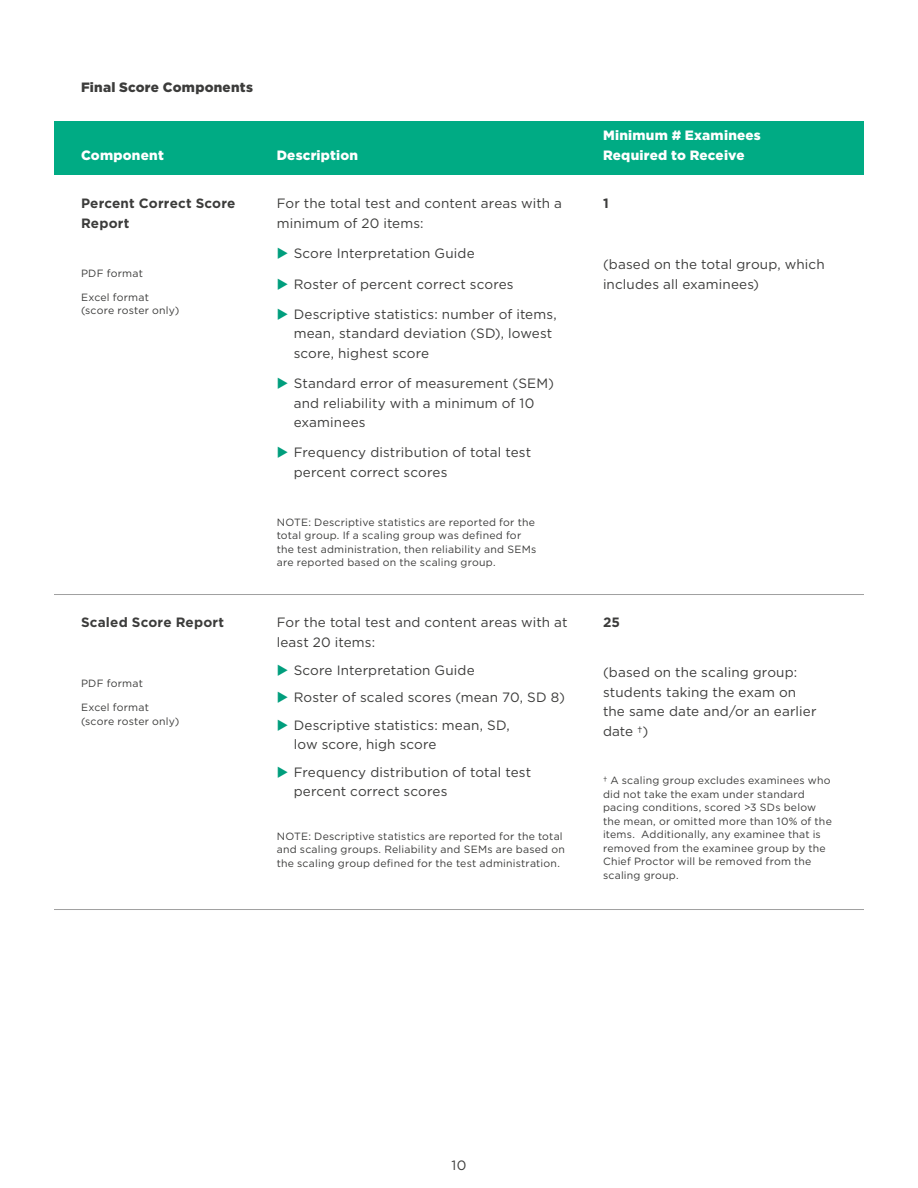
<style>
.page{position:relative;width:918px;height:1188px;background:#fff}
.page>*{position:absolute;margin:0;border:0;box-sizing:border-box;transform-origin:0 0}
.t1{font:13.5px/19.5px "Gotham";letter-spacing:.01em;color:#3c3c3b}
.t2{font:900 13.5px/19.5px "Gotham";letter-spacing:.015em;color:#fff}
.t3{font:700 13.5px/19.5px "Gotham";letter-spacing:.015em;color:#3c3c3b}
.t4{font:900 13.5px "Gotham";letter-spacing:.02em;color:#3c3c3b}
.t5{font:10.5px/13.5px "Gotham";letter-spacing:.02em;color:#3c3c3b}
.s1{color:#009e7d}
</style>
<div class="page">
<div style="left:54px;top:122px;width:810px;height:54px;background:#00ab84"></div>
<hr style="left:54px;top:594px;width:810px;height:1px;background:#a0a0a0">
<hr style="left:54px;top:909px;width:810px;height:1px;background:#a0a0a0">
<p class="t4" style="left:81px;top:78px;width:173px">Final Score Components</p>
<p class="t2" style="left:81px;top:145px;width:84px">Component</p>
<p class="t3" style="left:81px;top:194px;width:156px">Percent Correct Score<br>Report</p>
<p class="t5" style="left:81px;top:266px;width:63px">PDF format</p>
<p class="t5" style="left:81px;top:290px;width:100px">Excel format (score roster only)</p>
<p class="t3" style="left:81px;top:613px;width:145px">Scaled Score Report</p>
<p class="t5" style="left:81px;top:676px;width:63px">PDF format</p>
<p class="t5" style="left:81px;top:700px;width:100px">Excel format (score roster only)</p>
<p class="t2" style="left:277px;top:145px;width:83px">Description</p>
<p class="t1" style="left:277px;top:194px;width:287px">For the total test and content areas with a minimum of 20 items:</p>
<p class="t1" style="left:277px;top:243px;width:200px"><span class="s1">◆</span> Score Interpretation Guide</p>
<p class="t1" style="left:277px;top:274px;width:238px"><span class="s1">◆</span> Roster of percent correct scores</p>
<p class="t1" style="left:294px;top:304px;width:265px;text-indent:-17px"><span class="s1">◆</span> Descriptive statistics: number of items, mean, standard deviation (SD), lowest score, highest score</p>
<p class="t1" style="left:294px;top:373px;width:262px;text-indent:-17px"><span class="s1">◆</span> Standard error of measurement (SEM) and reliability with a minimum of 10 examinees</p>
<p class="t1" style="left:294px;top:443px;width:239px;text-indent:-17px"><span class="s1">◆</span> Frequency distribution of total test percent correct scores</p>
<p class="t5" style="left:277px;top:515px;width:261px">NOTE: Descriptive statistics are reported for the total group. If a scaling group was defined for the test administration, then reliability and SEMs are reported based on the scaling group.</p>
<p class="t1" style="left:277px;top:613px;width:292px">For the total test and content areas with at least 20 items:</p>
<p class="t1" style="left:277px;top:660px;width:200px"><span class="s1">◆</span> Score Interpretation Guide</p>
<p class="t1" style="left:277px;top:687px;width:290px"><span class="s1">◆</span> Roster of scaled scores (mean 70, SD 8)</p>
<p class="t1" style="left:294px;top:715px;width:218px;text-indent:-17px"><span class="s1">◆</span> Descriptive statistics: mean, SD, low score, high score</p>
<p class="t1" style="left:294px;top:762px;width:239px;text-indent:-17px"><span class="s1">◆</span> Frequency distribution of total test percent correct scores</p>
<p class="t5" style="left:277px;top:829px;width:290px">NOTE: Descriptive statistics are reported for the total and scaling groups. Reliability and SEMs are based on the scaling group defined for the test administration.</p>
<p class="t2" style="left:603px;top:126px;width:159px">Minimum # Examinees<br>Required to Receive</p>
<p class="t3" style="left:603px;top:194px;width:7px">1</p>
<p class="t1" style="left:603px;top:254px;width:223px">(based on the total group, which includes all examinees)</p>
<p class="t3" style="left:603px;top:613px;width:19px">25</p>
<p class="t1" style="left:603px;top:662px;width:215px">(based on the scaling group: students taking the exam on the same date and/or an earlier date †)</p>
<p class="t5" style="left:603px;top:774px;width:230px">† A scaling group excludes examinees who did not take the exam under standard pacing conditions, scored &gt;3 SDs below the mean, or omitted more than 10% of the items. Additionally, any examinee that is removed from the examinee group by the Chief Proctor will be removed from the scaling group.</p>
<p class="t1" style="left:452px;top:1155px;width:16px">10</p>
</div>
